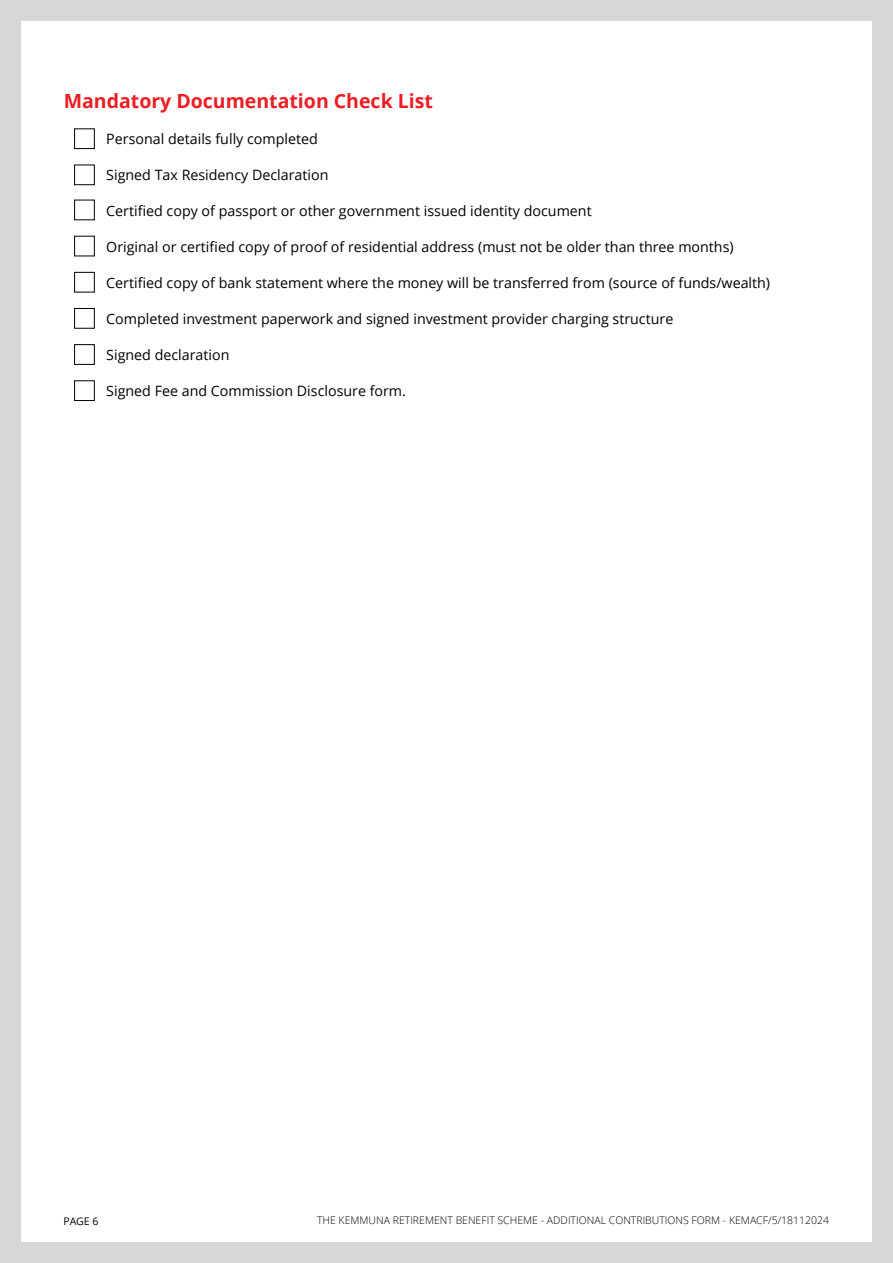
<style>
.page{position:relative;width:893px;height:1263px;background:#d5d7d8}
.page>*{position:absolute;margin:0;border:0;box-sizing:border-box;transform-origin:0 0}
.t1{font:700 19.5px "Open Sans";color:#ed1d24}
.t2{font:14.25px "Open Sans";color:#000}
.t3{font:300 10.5px "Open Sans";color:#000}
.t4{font:10.5px "Open Sans";color:#000}
</style>
<div class="page">
<div style="left:21px;top:21px;width:851px;height:1221px;background:#fff"></div>
<div style="left:74px;top:128px;width:21px;height:21px;border:1px solid #000"></div>
<div style="left:74px;top:165px;width:21px;height:20px;border:1px solid #000"></div>
<div style="left:74px;top:200px;width:21px;height:20px;border:1px solid #000"></div>
<div style="left:74px;top:236px;width:21px;height:20px;border:1px solid #000"></div>
<div style="left:74px;top:272px;width:21px;height:20px;border:1px solid #000"></div>
<div style="left:74px;top:308px;width:21px;height:21px;border:1px solid #000"></div>
<div style="left:74px;top:344px;width:21px;height:21px;border:1px solid #000"></div>
<div style="left:74px;top:380px;width:21px;height:21px;border:1px solid #000"></div>
<h1 class="t1" style="left:64px;top:87px;width:371px">Mandatory Documentation Check List</h1>
<p class="t2" style="left:106px;top:129px;width:213px">Personal details fully completed</p>
<p class="t2" style="left:106px;top:165px;width:224px">Signed Tax Residency Declaration</p>
<p class="t2" style="left:106px;top:201px;width:487px">Certified copy of passport or other government issued identity document</p>
<p class="t2" style="left:106px;top:237px;width:629px">Original or certified copy of proof of residential address (must not be older than three months)</p>
<p class="t2" style="left:106px;top:273px;width:665px">Certified copy of bank statement where the money will be transferred from (source of funds/wealth)</p>
<p class="t2" style="left:106px;top:309px;width:569px">Completed investment paperwork and signed investment provider charging structure</p>
<p class="t2" style="left:106px;top:345px;width:125px">Signed declaration</p>
<p class="t2" style="left:106px;top:381px;width:301px">Signed Fee and Commission Disclosure form.</p>
<p class="t4" style="left:63px;top:1214px;width:37px">PAGE 6</p>
<p class="t3" style="left:317px;top:1213px;width:514px">THE KEMMUNA RETIREMENT BENEFIT SCHEME - ADDITIONAL CONTRIBUTIONS FORM - KEMACF/5/18112024</p>
</div>
